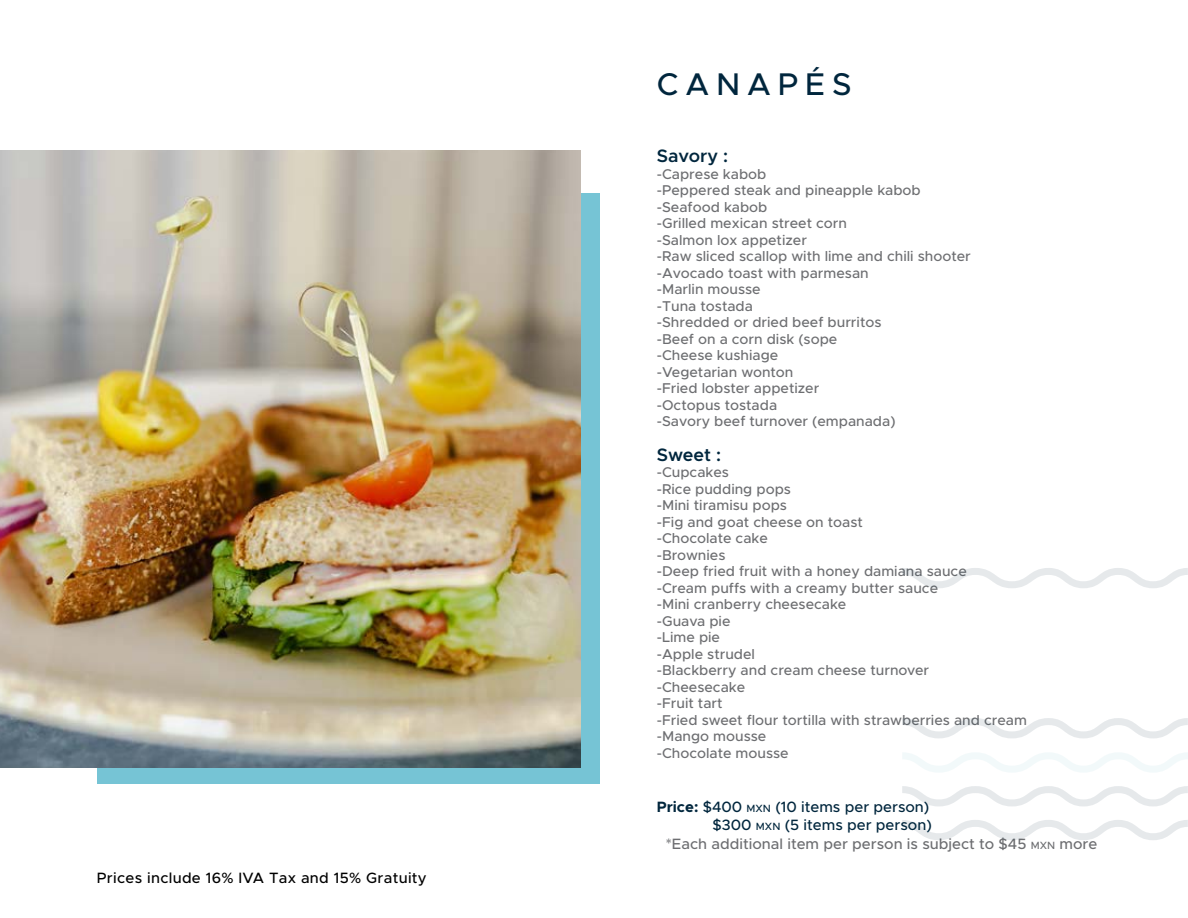
<style>
.page{position:relative;width:1188px;height:918px;background:#fff}
.page>*{position:absolute;margin:0;border:0;box-sizing:border-box;transform-origin:0 0}
.t1{font:500 31.5px "Metropolis";letter-spacing:.22em;color:#00263d}
.t2{font:600 18px "Metropolis";color:#00263d}
.t3{font:500 15px/18px "Metropolis";color:#00263d;text-align:right}
.t4{font:500 15px "Metropolis";color:#6d6e71}
.t5{font:500 15px "Metropolis";letter-spacing:.02em;color:#000}
.t6{font:500 14.25px/16.5px "Metropolis";color:#6d6e71}
.s1{font-weight:700}
.s2{font-size:10.5px}
</style>
<div class="page">
<div style="left:97px;top:194px;width:503px;height:590px;background:#76c4d5"></div>
<img style="left:0;top:150px;width:580px;height:618px">
<svg style="left:902px;top:718px;width:286px;height:20px"></svg>
<svg style="left:903px;top:753px;width:285px;height:19px"></svg>
<svg style="left:902px;top:786px;width:286px;height:20px"></svg>
<svg style="left:902px;top:820px;width:286px;height:20px"></svg>
<svg style="left:902px;top:568px;width:286px;height:20px"></svg>
<p class="t5" style="left:97px;top:868px;width:331px">Prices include 16% IVA Tax and 15% Gratuity</p>
<h1 class="t1" style="left:657px;top:65px;width:196px">CANAPÉS</h1>
<p class="t2" style="left:657px;top:145px;width:73px">Savory :</p>
<p class="t6" style="left:657px;top:165px;width:316px">-Caprese kabob<br>-Peppered steak and pineapple kabob -Seafood kabob<br>-Grilled mexican street corn<br>-Salmon lox appetizer<br>-Raw sliced scallop with lime and chili shooter -Avocado toast with parmesan<br>-Marlin mousse<br>-Tuna tostada<br>-Shredded or dried beef burritos<br>-Beef on a corn disk (sope<br>-Cheese kushiage<br>-Vegetarian wonton<br>-Fried lobster appetizer<br>-Octopus tostada<br>-Savory beef turnover (empanada)</p>
<p class="t2" style="left:657px;top:443px;width:66px">Sweet :</p>
<p class="t6" style="left:657px;top:464px;width:372px">-Cupcakes<br>-Rice pudding pops<br>-Mini tiramisu pops<br>-Fig and goat cheese on toast<br>-Chocolate cake<br>-Brownies<br>-Deep fried fruit with a honey damiana sauce<br>-Cream puffs with a creamy butter sauce<br>-Mini cranberry cheesecake<br>-Guava pie<br>-Lime pie<br>-Apple strudel<br>-Blackberry and cream cheese turnover<br>-Cheesecake<br>-Fruit tart<br>-Fried sweet flour tortilla with strawberries and cream -Mango mousse<br>-Chocolate mousse</p>
<p class="t3" style="left:657px;top:797px;width:276px"><span class="s1">Price:</span> $400 <span class="s2">MXN</span> (10 items per person) $300 <span class="s2">MXN</span> (5 items per person)</p>
<p class="t4" style="left:666px;top:835px;width:433px">*Each additional item per person is subject to $45 <span class="s2">MXN</span> more</p>
</div>
